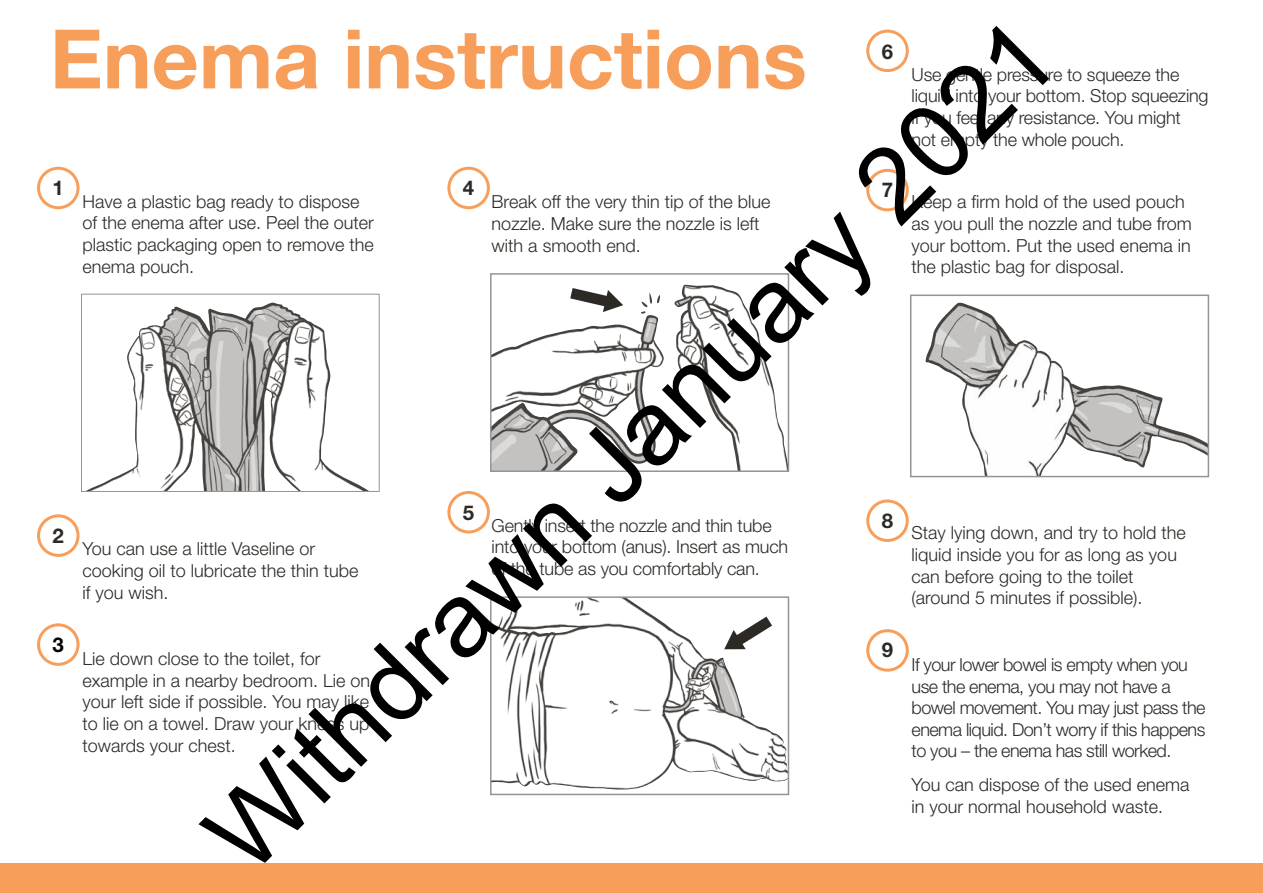
<style>
.page{position:relative;width:1263px;height:893px;background:#fff}
.page>*{position:absolute;margin:0;border:0;box-sizing:border-box;transform-origin:0 0}
.t1{font:103.8px "Arial";color:#000}
.t2{font:700 82.05px "Helvetica Neue LT Std";color:#f89e5b}
.t3{font:700 20.4px "Helvetica Neue LT Std";color:#2d2a26}
.t4{font:700 20.4px "Helvetica Neue LT Std";color:#000}
.t5{font:300 18px/21.6px "Helvetica Neue LT Std";color:#2d2a26}
.t6{font:300 18px/21.6px "Helvetica Neue LT Std";letter-spacing:-.03em;color:#2d2a26}
</style>
<div class="page">
<div style="left:0;top:863px;width:1263px;height:30px;background:#f89e5b"></div>
<div style="left:866px;top:30px;width:43px;height:42px;border:3px solid #f89e5b;border-radius:50%"></div>
<div style="left:37px;top:167px;width:43px;height:42px;border:3px solid #f89e5b;border-radius:50%"></div>
<div style="left:37px;top:514px;width:43px;height:43px;border:3px solid #f89e5b;border-radius:50%"></div>
<img style="left:88px;top:303px;width:279px;height:187px">
<div style="left:81px;top:294px;width:299px;height:198px;border:1px solid #969493"></div>
<div style="left:447px;top:167px;width:43px;height:42px;border:3px solid #f89e5b;border-radius:50%"></div>
<img style="left:493px;top:285px;width:293px;height:184px">
<div style="left:490px;top:273px;width:299px;height:199px;border:2px solid #969493"></div>
<svg style="left:570px;top:288px;width:53px;height:24px"></svg>
<img style="left:493px;top:599px;width:293px;height:191px">
<div style="left:490px;top:596px;width:299px;height:199px;border:2px solid #969493"></div>
<svg style="left:724px;top:617px;width:48px;height:32px"></svg>
<img style="left:925px;top:303px;width:281px;height:171px">
<div style="left:910px;top:295px;width:299px;height:182px;border:2px solid #969493"></div>
<div style="left:866px;top:169px;width:43px;height:42px;border:3px solid #f89e5b;border-radius:50%"></div>
<div style="left:447px;top:491px;width:43px;height:42px;border:3px solid #f89e5b;border-radius:50%"></div>
<div style="left:866px;top:499px;width:43px;height:43px;border:3px solid #f89e5b;border-radius:50%"></div>
<div style="left:866px;top:629px;width:43px;height:43px;border:3px solid #f89e5b;border-radius:50%"></div>
<div style="left:37px;top:623px;width:43px;height:43px;border:3px solid #f89e5b;border-radius:50%"></div>
<h1 class="t1" style="left:174px;top:801px;width:1150px;rotate:-45deg">Withdrawn January 2021</h1>
<h2 class="t2" style="left:50px;top:8px;width:759px">Enema instructions</h2>
<p class="t3" style="left:882px;top:39px;width:13px">6</p>
<p class="t5" style="left:911px;top:63px;width:299px">Use gentle pressure to squeeze the liquid into your bottom. Stop squeezing if you feel any resistance. You might not empty the whole pouch.</p>
<p class="t3" style="left:53px;top:175px;width:13px">1</p>
<p class="t3" style="left:463px;top:175px;width:13px">4</p>
<p class="t3" style="left:882px;top:177px;width:13px">7</p>
<p class="t5" style="left:82px;top:190px;width:293px">Have a plastic bag ready to dispose of the enema after use. Peel the outer plastic packaging open to remove the enema pouch.</p>
<p class="t5" style="left:492px;top:191px;width:280px">Break off the very thin tip of the blue nozzle. Make sure the nozzle is left with a smooth end.</p>
<p class="t5" style="left:911px;top:191px;width:282px">Keep a frm hold of the used pouch as you pull the nozzle and tube from your bottom. Put the used enema in the plastic bag for disposal.</p>
<p class="t3" style="left:463px;top:500px;width:13px">5</p>
<p class="t3" style="left:882px;top:508px;width:13px">8</p>
<p class="t5" style="left:492px;top:514px;width:298px">Gently insert the nozzle and thin tube into your bottom (anus). Insert as much of the tube as you comfortably can.</p>
<p class="t5" style="left:911px;top:522px;width:276px">Stay lying down, and try to hold the liquid inside you for as long as you can before going to the toilet (around 5 minutes if possible).</p>
<p class="t3" style="left:53px;top:523px;width:13px">2</p>
<p class="t5" style="left:82px;top:538px;width:278px">You can use a little Vaseline or cooking oil to lubricate the thin tube if you wish.</p>
<p class="t4" style="left:53px;top:632px;width:13px">3</p>
<p class="t3" style="left:882px;top:637px;width:13px">9</p>
<p class="t5" style="left:82px;top:648px;width:289px">Lie down close to the toilet, for example in a nearby bedroom. Lie on your left side if possible. You may like to lie on a towel. Draw your knees up towards your chest.</p>
<p class="t6" style="left:911px;top:653px;width:295px">If your lower bowel is empty when you use the enema, you may not have a bowel movement. You may just pass the enema liquid. Don’t worry if this happens to you – the enema has still worked.</p>
<p class="t5" style="left:911px;top:773px;width:279px">You can dispose of the used enema in your normal household waste.</p>
</div>
